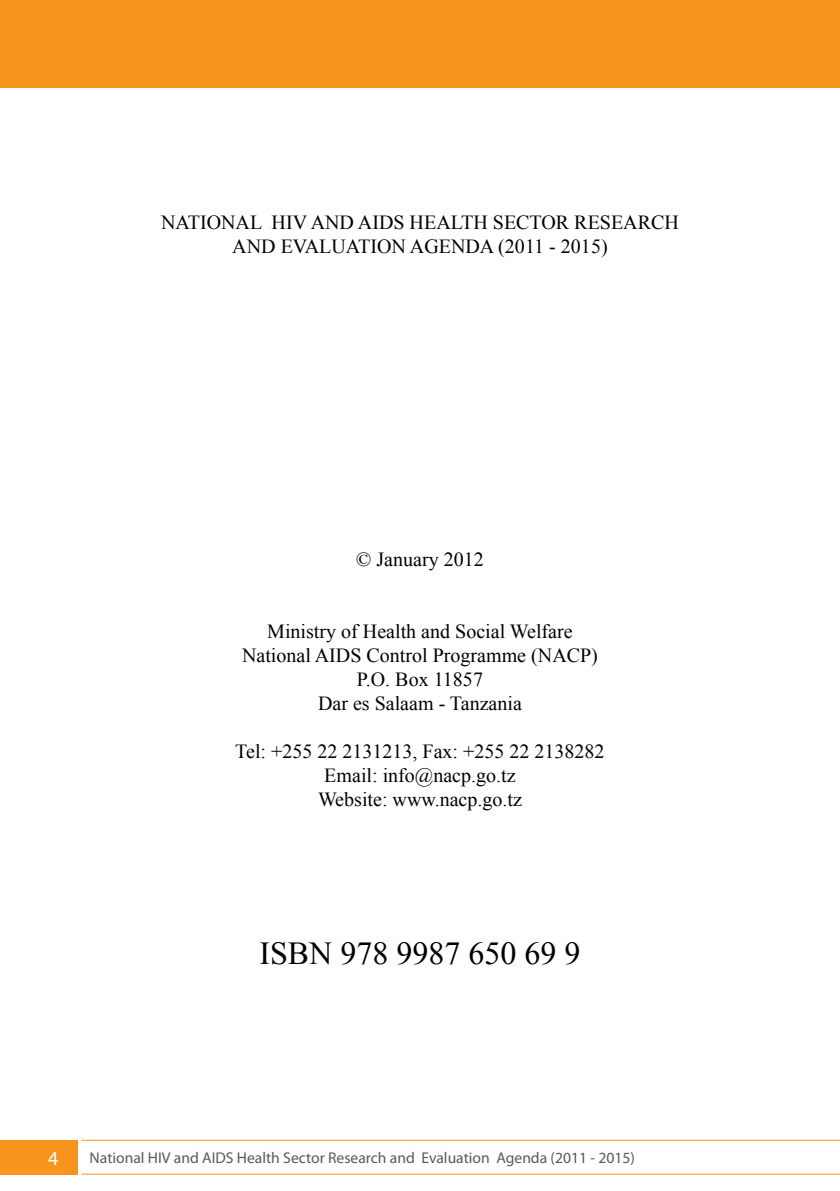
<style>
.page{position:relative;width:840px;height:1191px;background:#fff}
.page>*{position:absolute;margin:0;border:0;box-sizing:border-box;transform-origin:0 0}
.t1{font:32px "Times New Roman";color:#000}
.t2{font:20px/24px "Times New Roman";color:#000;text-align:center}
.t3{font:19.8px "Myriad Pro";color:#fff}
.t4{font:15.6px "Myriad Pro";color:#58595b}
</style>
<div class="page">
<div style="left:0;top:1140px;width:77px;height:34px;background:#f7941e"></div>
<hr style="left:81px;top:1140px;width:758px;height:1px;background:#f7941e">
<hr style="left:81px;top:1173px;width:758px;height:1px;background:#f7941e">
<div style="left:0;top:0;width:839px;height:88px;background:#f7941e"></div>
<p class="t2" style="left:161px;top:210px;width:519px">national hiv and aids health sector research and evaluation agenda (2011 - 2015)</p>
<p class="t2" style="left:356px;top:546px;width:129px">© January 2012</p>
<p class="t2" style="left:242px;top:618px;width:332px;text-align:left;text-indent:25px">Ministry of Health and Social Welfare<br>National AIDS</p>
<p class="t2" style="left:366px;top:642px;width:187px">Control Programme (NAC</p>
<p class="t2" style="left:579px;top:642px;width:19px">P)</p>
<p class="t2" style="left:318px;top:666px;width:205px">P.O. Box 11857<br>Dar es Salaam - Tanzania</p>
<p class="t2" style="left:235px;top:738px;width:370px">Tel: +255 22 2131213, Fax: +255 22 2138282<br>Email: info@nacp.go.tz<br>Website: www.nacp.go.tz</p>
<h1 class="t1" style="left:259px;top:931px;width:322px">ISBN 978 9987 650 69 9</h1>
<p class="t3" style="left:48px;top:1146px;width:12px">4</p>
<p class="t4" style="left:89px;top:1148px;width:546px">National HIV and AIDS Health Sector Research and Evaluation Agenda (2011 - 2015)</p>
</div>
